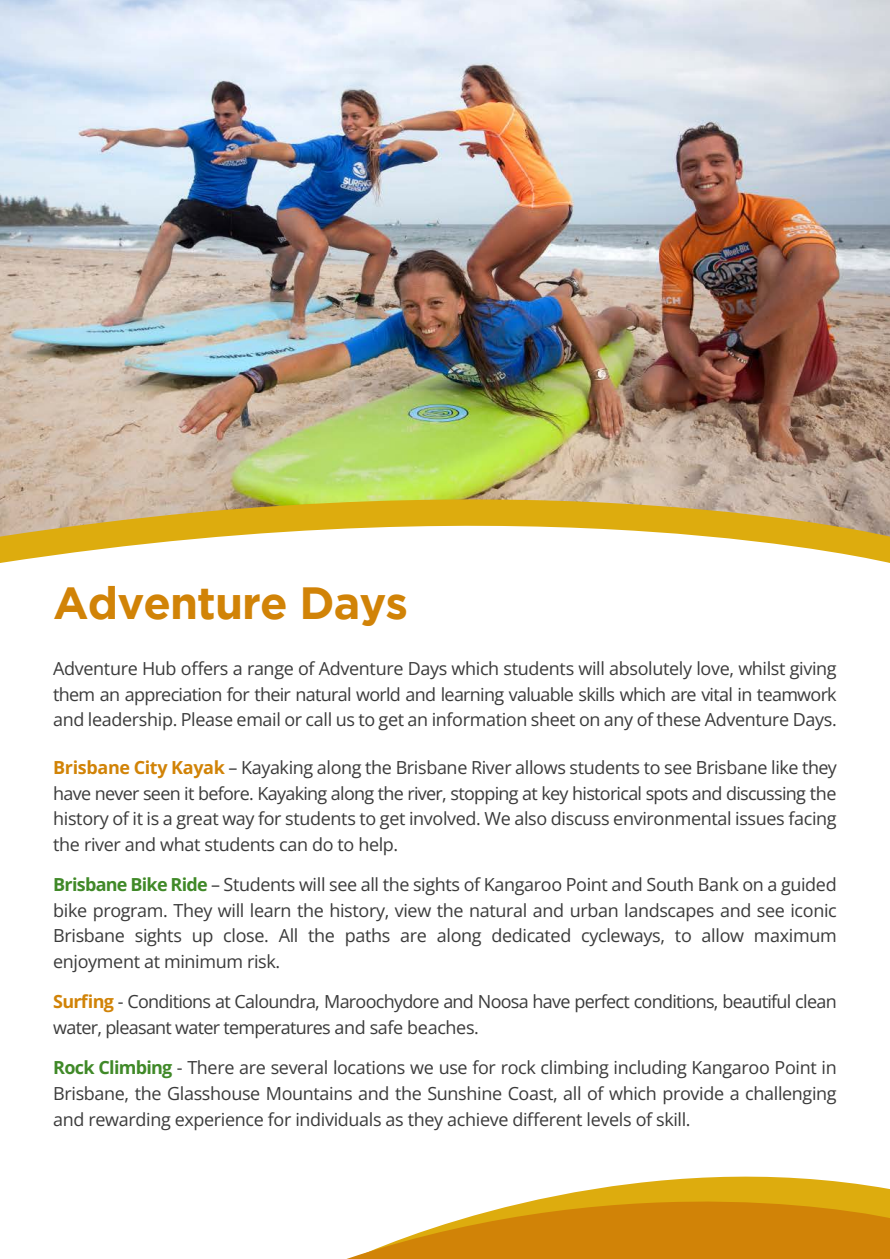
<style>
.page{position:relative;width:890px;height:1259px;background:#fff}
.page>*{position:absolute;margin:0;border:0;box-sizing:border-box;transform-origin:0 0}
.t1{font:700 45px "Gotham";letter-spacing:-.02em;color:#d18307}
.t2{font:18px/25.5px "Open Sans";letter-spacing:-.02em;color:#3b3b3b;text-align:justify}
.t3{font:18px/25.5px "Open Sans";letter-spacing:-.04em;color:#3b3b3b}
.s1{font-weight:700;color:#d18307}
.s2{font-weight:700;color:#408928}
</style>
<div class="page">
<svg style="left:350px;top:1176px;width:540px;height:82px;fill:#d18307"></svg>
<svg style="left:0;top:536px;width:890px;height:27px"></svg>
<img style="left:0;top:0;width:890px;height:536px">
<h1 class="t1" style="left:53px;top:577px;width:356px">Adventure Days</h1>
<p class="t2" style="left:53px;top:655px;width:785px">Adventure Hub offers a range of Adventure Days which students will absolutely love, whilst giving them an appreciation for their natural world and learning valuable skills which are vital in teamwork and leadership. Please email or call us to get an information sheet on any of these Adventure Days.</p>
<p class="t2" style="left:53px;top:754px;width:785px"><span class="s1">Brisbane City Kayak</span> – Kayaking along the Brisbane River allows students to see Brisbane like they have never seen it before. Kayaking along the river, stopping at key historical spots and discussing the history of it is a great way for students to get involved. We also discuss environmental issues facing the river and what students can do to help.</p>
<p class="t2" style="left:53px;top:871px;width:785px"><span class="s2">Brisbane Bike Ride</span> – Students will see all the sights of Kangaroo Point and South Bank on a guided bike program. They will learn the history, view the natural and urban landscapes and see iconic Brisbane sights up close. All the paths are along dedicated cycleways, to allow maximum enjoyment at minimum risk.</p>
<p class="t3" style="left:53px;top:988px;width:785px"><span class="s1">Surfing</span> - Conditions at Caloundra, Maroochydore and Noosa have perfect conditions, beautiful clean water, pleasant water temperatures and safe beaches.</p>
<p class="t2" style="left:53px;top:1054px;width:785px"><span class="s2">Rock Climbing</span> - There are several locations we use for rock climbing including Kangaroo Point in Brisbane, the Glasshouse Mountains and the Sunshine Coast, all of which provide a challenging and rewarding experience for individuals as they achieve different levels of skill.</p>
</div>
